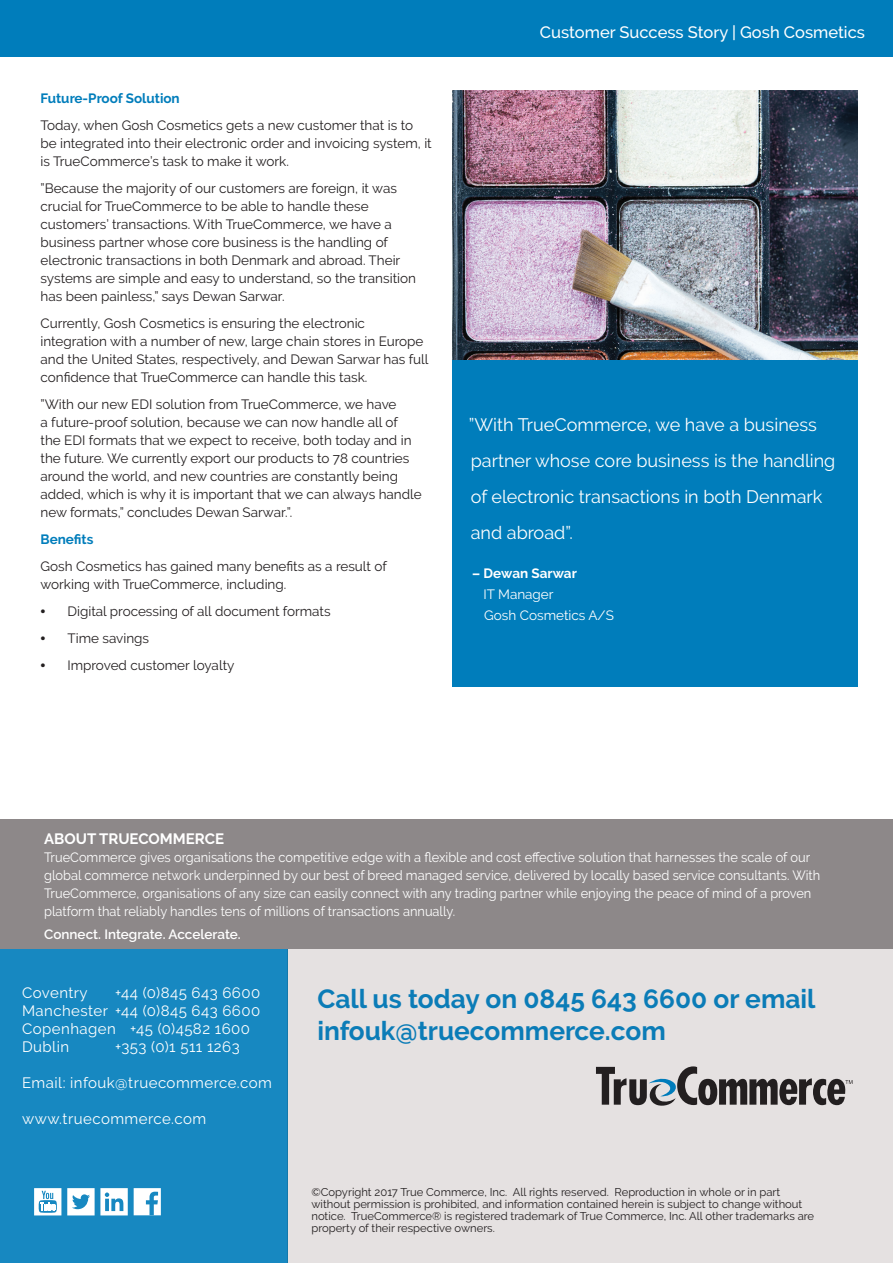
<style>
.page{position:relative;width:893px;height:1263px;background:#fff}
.page>*{position:absolute;margin:0;border:0;box-sizing:border-box;transform-origin:0 0}
.t1{font:700 26.25px "Raleway";color:#0b7cb7}
.t2{font:18px/36px "Raleway";color:#fff}
.t3{font:500 16.5px "Raleway";color:#fff}
.t4{font:15px "Raleway";letter-spacing:.03em;color:#fff}
.t5{font:700 15px "Raleway";color:#fff}
.t6{font:13.5px/18px "Raleway";color:#231f20}
.Quote_Signature{font:13.5px/18px "Raleway";color:#fff;scale:.95 1}
.t7{font:600 13.5px "Raleway";color:#fff}
.t8{font:700 13.5px "Raleway";color:#007dbb}
.Quote_Signature-2{font:700 13.5px/21px "Raleway";color:#fff}
.Quote_Signature-3{font:13.5px "Raleway";color:#fff}
.t9{font:11.25px/12px "Raleway";color:#231f20}
.s1{font-family:"Myriad Pro";font-size:18px}
.s2{font-weight:400}
</style>
<div class="page">
<div style="left:288px;top:949px;width:605px;height:314px;background:#e5e1e1"></div>
<div style="left:453px;top:359px;width:405px;height:328px;background:#007dbb"></div>
<div style="left:0;top:0;width:893px;height:56px;background:#007dbb"></div>
<div style="left:0;top:949px;width:288px;height:314px;background:#1788c1"></div>
<svg style="left:596px;top:1066px;width:256px;height:40px"></svg>
<svg style="left:34px;top:1188px;width:27px;height:27px"></svg>
<svg style="left:67px;top:1188px;width:61px;height:27px"></svg>
<svg style="left:134px;top:1188px;width:27px;height:27px"></svg>
<div style="left:0;top:819px;width:893px;height:130px;background:#8d8889"></div>
<img style="left:453px;top:90px;width:405px;height:269px">
<p class="t8" style="left:40px;top:90px;width:141px">Future-Proof Solution</p>
<p class="t6" style="left:40px;top:116px;width:393px">Today, when Gosh Cosmetics gets a new customer that is to be integrated into their electronic order and invoicing system, it is TrueCommerce’s task to make it work.</p>
<p class="t6" style="left:40px;top:179px;width:377px">”Because the majority of our customers are foreign, it was crucial for TrueCommerce to be able to handle these customers’ transactions. With TrueCommerce, we have a business partner whose core business is the handling of electronic transactions in both Denmark and abroad. Their systems are simple and easy to understand, so the transition has been painless,” says Dewan Sarwar.</p>
<p class="t6" style="left:40px;top:314px;width:390px">Currently, Gosh Cosmetics is ensuring the electronic integration with a number of new, large chain stores in Europe and the United States, respectively, and Dewan Sarwar has full confidence that TrueCommerce can handle this task.</p>
<p class="t6" style="left:40px;top:395px;width:383px">”With our new EDI solution from TrueCommerce, we have<br>a future-proof solution, because we can now handle all of<br>the EDI formats that we expect to receive, both today and in the future. We currently export our products to 78 countries around the world, and new countries are constantly being added, which is why it is important that we can always handle new formats,” concludes Dewan Sarwar.”.</p>
<p class="t8" style="left:40px;top:531px;width:55px">Benefits</p>
<p class="t6" style="left:40px;top:557px;width:348px">Gosh Cosmetics has gained many benefits as a result of working with TrueCommerce, including.</p>
<p class="t6" style="left:40px;top:602px;width:292px"><span class="s1">•</span> Digital processing of all document formats</p>
<p class="t6" style="left:40px;top:629px;width:110px"><span class="s1">•</span> Time savings</p>
<p class="t6" style="left:40px;top:656px;width:196px"><span class="s1">•</span> Improved customer loyalty</p>
<p class="t3" style="left:540px;top:23px;width:327px">Customer Success Story | Gosh Cosmetics</p>
<p class="t2" style="left:469px;top:406px;width:368px">”With TrueCommerce, we have a business partner whose core business is the handling of electronic transactions in both Denmark and abroad”.</p>
<p class="Quote_Signature-2" style="left:484px;top:563px;width:95px;text-indent:-11px">– Dewan Sarwar<br><span class="s2">IT Manager</span></p>
<p class="Quote_Signature-3" style="left:484px;top:607px;width:131px">Gosh Cosmetics A/S</p>
<p class="t5" style="left:44px;top:830px;width:181px">ABOUT TRUECOMMERCE</p>
<p class="Quote_Signature" style="left:44px;top:848px;width:818px">TrueCommerce gives organisations the competitive edge with a flexible and cost effective solution that harnesses the scale of our global commerce network underpinned by our best of breed managed service, delivered by locally based service consultants. With TrueCommerce, organisations of any size can easily connect with any trading partner while enjoying the peace of mind of a proven platform that reliably handles tens of millions of transactions annually.</p>
<p class="t7" style="left:44px;top:926px;width:198px">Connect. Integrate. Accelerate.</p>
<p class="t4" style="left:22px;top:984px;width:67px">Coventry</p>
<p class="t4" style="left:115px;top:984px;width:147px">+44 (0)845 643 6600</p>
<p class="t4" style="left:22px;top:1002px;width:240px">Manchester +44 (0)845 643 6600</p>
<p class="t4" style="left:22px;top:1020px;width:229px">Copenhagen +45 (0)4582 1600</p>
<p class="t4" style="left:22px;top:1038px;width:49px">Dublin</p>
<p class="t4" style="left:115px;top:1038px;width:126px">+353 (0)1 511 1263</p>
<p class="t4" style="left:22px;top:1074px;width:251px">Email: infouk@truecommerce.com</p>
<p class="t4" style="left:22px;top:1110px;width:186px">www.truecommerce.com</p>
<p class="t1" style="left:317px;top:984px;width:500px">Call us today on 0845 643 6600 or email</p>
<p class="t1" style="left:317px;top:1015px;width:350px">infouk@truecommerce.com</p>
<p class="t9" style="left:311px;top:1186px;width:504px">©Copyright 2017 True Commerce, Inc. All rights reserved. Reproduction in whole or in part without permission is prohibited, and information contained herein is subject to change without notice. TrueCommerce® is registered trademark of True Commerce, Inc. All other trademarks are property of their respective owners.</p>
</div>
